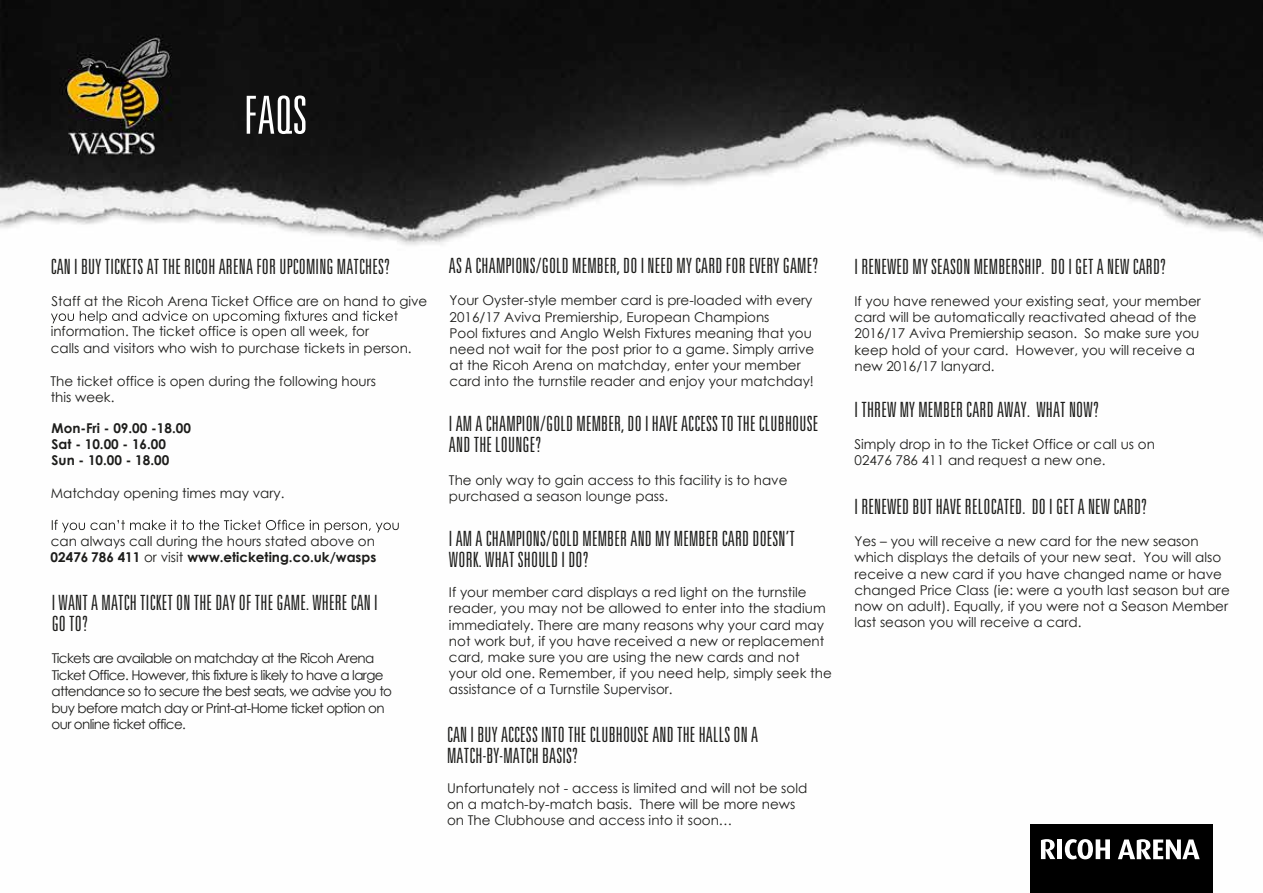
<style>
.page{position:relative;width:1263px;height:893px;background:#fff}
.page>*{position:absolute;margin:0;border:0;box-sizing:border-box;transform-origin:0 0}
.t1{font:300 ultra-condensed 52.5px "Univers LT Std";color:#fff}
.t2{font:300 ultra-condensed 21px/21px "Univers LT Std";letter-spacing:.01em;color:#1d1d1b}
.t3{font:13.5px/16.2px "Century Gothic";color:#1d1d1b}
.t4{font:13.5px/16.2px "Century Gothic";letter-spacing:-.045em;color:#1d1d1b}
.t5{font:700 13.5px/16.2px "Century Gothic";color:#1d1d1b}
.s1{font-weight:700}
</style>
<div class="page">
<img style="left:0;top:0;width:1263px;height:533px">
<div style="left:1030px;top:824px;width:183px;height:69px;background:#000"></div>
<svg style="left:1041px;top:839px;width:14px;height:20px"></svg>
<div style="left:1057px;top:839px;width:5px;height:20px;background:#fff"></div>
<svg style="left:1065px;top:839px;width:45px;height:20px"></svg>
<svg style="left:1118px;top:839px;width:82px;height:20px"></svg>
<svg style="left:51px;top:311px;width:347px;height:13px"></svg>
<svg style="left:52px;top:520px;width:347px;height:12px"></svg>
<h1 class="t1" style="left:244px;top:88px;width:65px">FAQS</h1>
<h2 class="t2" style="left:449px;top:255px;width:371px">AS A CHAMPIONS/GOLD MEMBER, DO I NEED MY CARD FOR EVERY GAME?</h2>
<p class="t3" style="left:450px;top:292px;width:366px">Your Oyster-style member card is pre-loaded with every 2016/17 Aviva Premiership, European Champions<br>Pool fixtures and Anglo Welsh Fixtures meaning that you need not wait for the post prior to a game. Simply arrive at the Ricoh Arena on matchday, enter your member</p>
<h2 class="t2" style="left:51px;top:256px;width:341px">CAN I BUY TICKETS AT THE RICOH ARENA FOR UPCOMING MATCHES?</h2>
<p class="t3" style="left:52px;top:293px;width:377px">Staff at the Ricoh Arena Ticket Office are on hand to give</p>
<p class="t3" style="left:51px;top:323px;width:362px;line-height:17px">information. The ticket office is open all week, for<br>calls and visitors who wish to purchase tickets in person.</p>
<p class="t3" style="left:51px;top:389px;width:65px">this week.</p>
<p class="t3" style="left:50px;top:373px;width:327px">The ticket office is open during the following hours</p>
<p class="t3" style="left:450px;top:373px;width:366px">card into the turnstile reader and enjoy your matchday!</p>
<p class="t5" style="left:52px;top:419px;width:141px">Mon-Fri - 09.00 -18.00<br>Sat - 10.00 - 16.00<br>Sun - 10.00 - 18.00</p>
<h2 class="t2" style="left:449px;top:413px;width:371px">I AM A CHAMPION/GOLD MEMBER, DO I HAVE ACCESS TO THE CLUBHOUSE<br>AND THE LOUNGE?</h2>
<p class="t3" style="left:51px;top:484px;width:235px">Matchday opening times may vary.</p>
<p class="t3" style="left:51px;top:533px;width:327px">can always call during the hours stated above on<br><span class="s1">02476 786 411</span> or visit <span class="s1">www.eticketing.co.uk/wasps</span></p>
<h2 class="t2" style="left:52px;top:592px;width:328px">I WANT A MATCH TICKET ON THE DAY OF THE GAME. WHERE CAN I<br>GO TO?</h2>
<p class="t4" style="left:52px;top:650px;width:333px">Tickets are available on matchday at the Ricoh Arena<br>Ticket Office. However, this fixture is likely to have a large</p>
<p class="t4" style="left:51px;top:683px;width:342px">attendance so to secure the best seats, we advise you to</p>
<p class="t4" style="left:52px;top:699px;width:335px">buy before match day or Print-at-Home ticket option on our online ticket office.</p>
<p class="t3" style="left:449px;top:471px;width:340px">The only way to gain access to this facility is to have purchased a season lounge pass.</p>
<h2 class="t2" style="left:449px;top:528px;width:348px">I AM A CHAMPIONS/GOLD MEMBER AND MY MEMBER CARD DOESN’T<br>WORK. WHAT SHOULD I DO?</h2>
<p class="t3" style="left:449px;top:584px;width:384px">If your member card displays a red light on the turnstile reader, you may not be allowed to enter into the stadium immediately. There are many reasons why your card may not work but, if you have received a new or replacement card, make sure you are using the new cards and not<br>your old one. Remember, if you need help, simply seek the assistance of a Turnstile Supervisor.</p>
<h2 class="t2" style="left:447px;top:724px;width:312px">CAN I BUY ACCESS INTO THE CLUBHOUSE AND THE HALLS ON A<br>MATCH-BY-MATCH BASIS?</h2>
<p class="t3" style="left:447px;top:780px;width:362px">Unfortunately not - access is limited and will not be sold on a match-by-match basis. There will be more news on The Clubhouse and access into it soon…</p>
<h2 class="t2" style="left:854px;top:256px;width:313px">I RENEWED MY SEASON MEMBERSHIP. DO I GET A NEW CARD?</h2>
<p class="t3" style="left:854px;top:293px;width:348px">If you have renewed your existing seat, your member card will be automatically reactivated ahead of the 2016/17 Aviva Premiership season. So make sure you keep hold of your card. However, you will receive a new 2016/17 lanyard.</p>
<h2 class="t2" style="left:854px;top:399px;width:246px">I THREW MY MEMBER CARD AWAY. WHAT NOW?</h2>
<p class="t3" style="left:854px;top:435px;width:302px">Simply drop in to the Ticket Office or call us on<br>02476 786 411 and request a new one.</p>
<h2 class="t2" style="left:854px;top:496px;width:294px">I RENEWED BUT HAVE RELOCATED. DO I GET A NEW CARD?</h2>
<p class="t3" style="left:854px;top:533px;width:377px">Yes – you will receive a new card for the new season which displays the details of your new seat. You will also receive a new card if you have changed name or have changed Price Class (ie: were a youth last season but are now on adult). Equally, if you were not a Season Member last season you will receive a card.</p>
</div>
